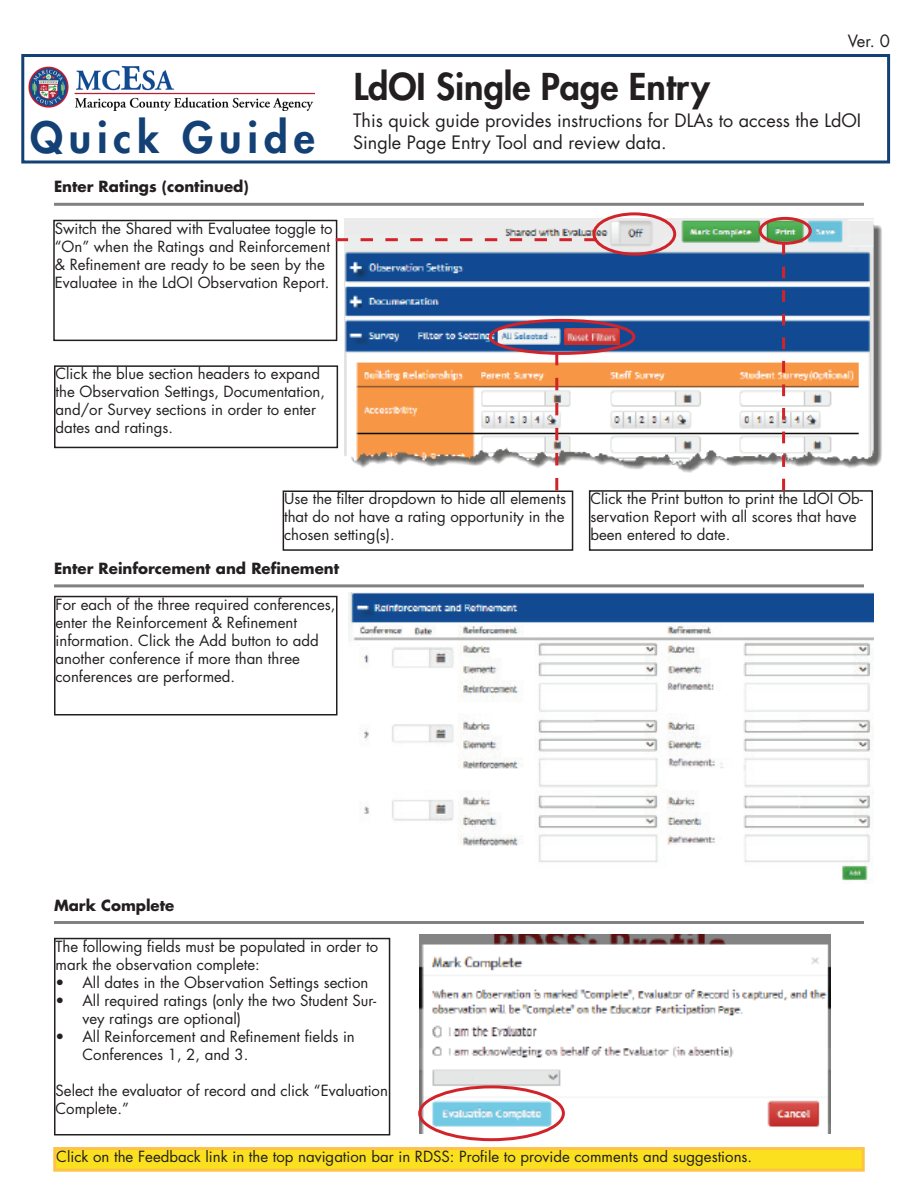
<style>
.page{position:relative;width:918px;height:1188px;background:#fff}
.page>*{position:absolute;margin:0;border:0;box-sizing:border-box;transform-origin:0 0}
.t1{font:800 42px "Futura Std";letter-spacing:.14em;color:#134175}
.t2{font:800 36px "Futura Std";color:#231f20}
.t3{font:18px/21.6px "Futura Std";color:#231f20}
.t4{font:16.5px "Futura Std";color:#231f20}
.t5{font:15px/18px "Futura Std";color:#231f20}
.t6{font:700 15px "Futura Std";color:#231f20}
</style>
<div class="page">
<div style="left:21px;top:54px;width:869px;height:110px;border:3px solid #134175"></div>
<img style="left:28px;top:67px;width:286px;height:44px">
<div style="left:53px;top:220px;width:284px;height:121px;border:2px solid #231f20"></div>
<hr style="left:54px;top:203px;width:810px;height:3px;background:#808180">
<hr style="left:54px;top:584px;width:810px;height:3px;background:#808180">
<div style="left:54px;top:596px;width:284px;height:120px;border:2px solid #231f20"></div>
<div style="left:54px;top:938px;width:336px;height:198px;border:2px solid #231f20"></div>
<div style="left:55px;top:1149px;width:808px;height:21px;background:#fae01f"></div>
<div style="left:53px;top:1147px;width:812px;height:25px;border:3px solid #fec345"></div>
<img style="left:345px;top:219px;width:537px;height:261px">
<div style="left:592px;top:212px;width:84px;height:44px;border:3px solid #d1232a;border-radius:50%"></div>
<svg style="left:336px;top:238px;width:261px;height:3px"></svg>
<div style="left:54px;top:365px;width:284px;height:83px;border:2px solid #231f20"></div>
<div style="left:283px;top:490px;width:290px;height:61px;border:2px solid #231f20"></div>
<div style="left:589px;top:490px;width:284px;height:61px;border:2px solid #231f20"></div>
<svg style="left:782px;top:245px;width:3px;height:245px"></svg>
<div style="left:759px;top:217px;width:53px;height:28px;border:3px solid #d1232a;border-radius:50%"></div>
<div style="left:489px;top:319px;width:146px;height:36px;border:3px solid #d1232a;border-radius:50%"></div>
<img style="left:565px;top:328px;width:55px;height:17px">
<svg style="left:555px;top:353px;width:3px;height:138px"></svg>
<img style="left:349px;top:593px;width:525px;height:288px">
<hr style="left:54px;top:921px;width:810px;height:3px;background:#808180">
<img style="left:419px;top:934px;width:411px;height:200px">
<div style="left:418px;top:1085px;width:147px;height:56px;border:3px solid #d1232a;border-radius:50%"></div>
<h1 class="t1" style="left:30px;top:110px;width:286px">Quick Guide</h1>
<p class="t6" style="left:54px;top:177px;width:196px">Enter Ratings (continued)</p>
<p class="t5" style="left:55px;top:219px;width:279px">Switch the Shared with Evaluatee toggle to “On” when the Ratings and Reinforcement &amp; Refinement are ready to be seen by the Evaluatee in the LdOI Observation Report.</p>
<h2 class="t2" style="left:354px;top:64px;width:358px">LdOI Single Page Entry</h2>
<p class="t4" style="left:848px;top:30px;width:44px">Ver. 0</p>
<p class="t3" style="left:353px;top:110px;width:510px">This quick guide provides instructions for DLAs to access the LdOI<br>Single Page Entry Tool and review data.</p>
<p class="t5" style="left:56px;top:365px;width:271px">Click the blue section headers to expand the Observation Settings, Documentation, and/or Survey sections in order to enter dates and ratings.</p>
<p class="t5" style="left:284px;top:490px;width:284px;text-align:justify">Use the filter dropdown to hide all elements that do not have a rating opportunity in the chosen setting(s).</p>
<p class="t5" style="left:590px;top:490px;width:274px">Click the Print button to print the LdOI Ob&shy;servation Report with all scores that have been entered to date.</p>
<p class="t6" style="left:54px;top:558px;width:287px">Enter Reinforcement and Refinement</p>
<p class="t5" style="left:56px;top:595px;width:281px">For each of the three required conferences, enter the Reinforcement &amp; Refinement information. Click the Add button to add another conference if more than three conferences are performed.</p>
<p class="t6" style="left:54px;top:895px;width:122px">Mark Complete</p>
<p class="t5" style="left:56px;top:937px;width:324px">The following fields must be populated in order to mark the observation complete:</p>
<p class="t5" style="left:56px;top:973px;width:315px">• All dates in the Observation Settings section</p>
<p class="t5" style="left:82px;top:991px;width:295px;text-indent:-27px">• All required ratings (only the two Student Sur&shy;vey ratings are optional)</p>
<p class="t5" style="left:82px;top:1027px;width:274px;text-indent:-27px">• All Reinforcement and Refinement fields in<br>Conferences 1, 2, and 3.</p>
<p class="t5" style="left:55px;top:1081px;width:334px">Select the evaluator of record and click “Evaluation<br>Complete.”</p>
<p class="t5" style="left:56px;top:1148px;width:697px">Click on the Feedback link in the top navigation bar in RDSS: Profile to provide comments and suggestions.</p>
</div>
